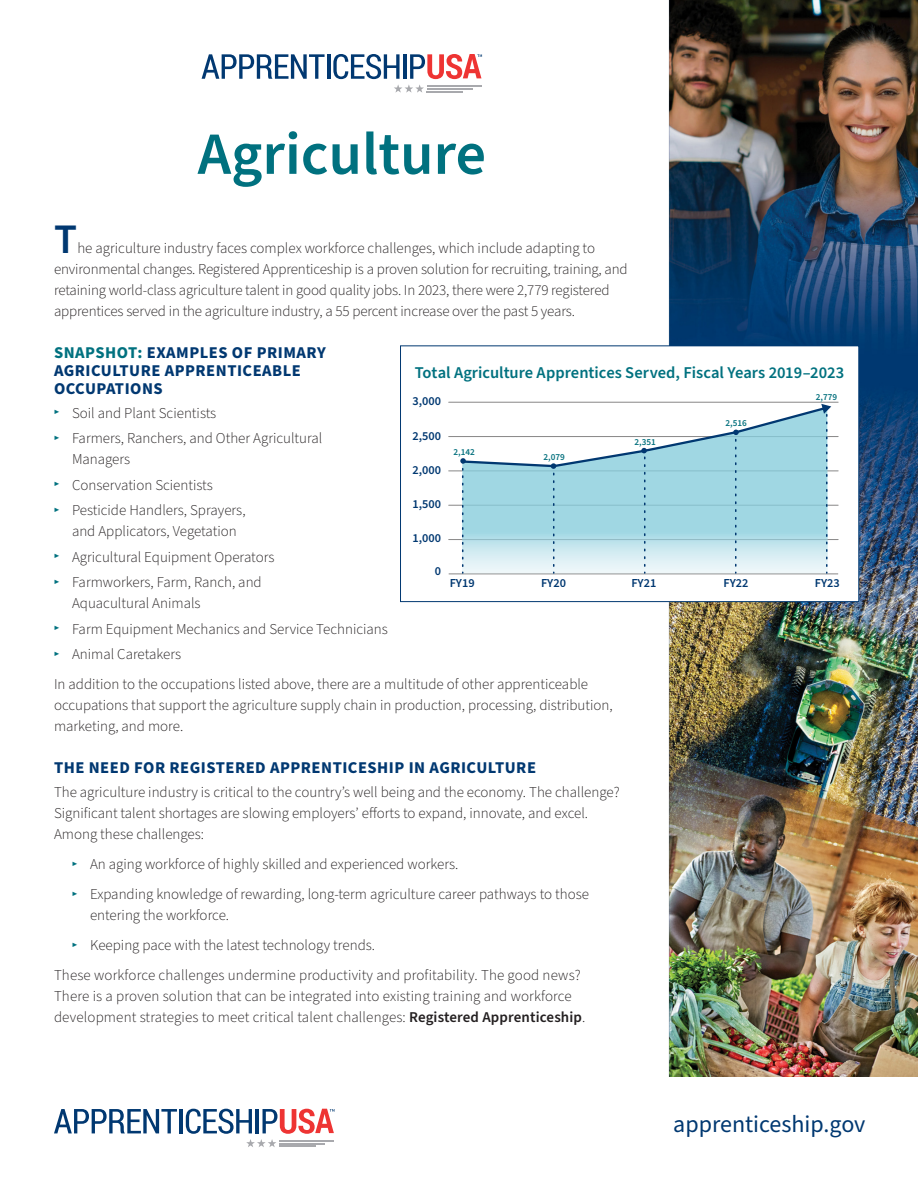
<style>
.page{position:relative;width:918px;height:1188px;background:#fff}
.page>*{position:absolute;margin:0;border:0;box-sizing:border-box;transform-origin:0 0}
.t1{font:600 60px "Source Sans Pro";color:#00717f}
.BodyText1_wDropCap{font:600 42px "Source Sans Pro";color:#013871}
.t2{font:24px "Source Sans Pro";color:#013871}
.t3{font:700 16.5px/18px "Source Sans Pro";letter-spacing:.03em;color:#013871}
.t4{font:600 16.5px "Source Sans Pro";color:#00717f}
.BodyText1_wDropCap-2{font:300 15px/21px "Source Sans Pro";color:#231f20}
.BodyText1__6{font:300 15px/21px "Source Sans Pro";color:#231f20}
.t5{font:600 12.3px "Source Sans Pro";color:#013871}
.t6{font:600 9.15px "Source Sans Pro";color:#07727f}
.s1{color:#00717f}
.s2{font-size:9px;color:#00717f}
.s3{font-weight:600}
</style>
<div class="page">
<img style="left:669px;top:0;width:249px;height:1076px">
<svg style="left:202px;top:54px;width:123px;height:25px"></svg>
<hr style="left:327px;top:54px;width:3px;height:25px;background:#013871">
<svg style="left:333px;top:54px;width:149px;height:39px"></svg>
<div style="left:401px;top:346px;width:458px;height:256px;background:#fff"></div>
<hr style="left:449px;top:402px;width:389px;height:1px;background:#888787">
<hr style="left:449px;top:436px;width:389px;height:1px;background:#888787">
<hr style="left:449px;top:505px;width:389px;height:1px;background:#888787">
<hr style="left:449px;top:471px;width:389px;height:1px;background:#888787">
<hr style="left:449px;top:539px;width:389px;height:1px;background:#888787">
<hr style="left:449px;top:574px;width:389px;height:1px;background:#888787">
<svg style="left:460px;top:404px;width:371px;height:169px"></svg>
<div style="left:400px;top:345px;width:459px;height:257px;border:1px solid #013871"></div>
<svg style="left:54px;top:1109px;width:123px;height:24px"></svg>
<hr style="left:179px;top:1109px;width:4px;height:24px;background:#013871">
<svg style="left:186px;top:1109px;width:148px;height:38px"></svg>
<h1 class="t1" style="left:198px;top:114px;width:290px">Agriculture</h1>
<p class="BodyText1_wDropCap" style="left:54px;top:211px;width:24px">T</p>
<p class="BodyText1_wDropCap-2" style="left:54px;top:238px;width:575px;text-indent:23px">he agriculture industry faces complex workforce challenges, which include adapting to environmental changes. Registered Apprenticeship is a proven solution for recruiting, training, and retaining world-class agriculture talent in good quality jobs. In 2023, there were 2,779 registered apprentices served in the agriculture industry, a 55 percent increase over the past 5 years.</p>
<h2 class="t3" style="left:54px;top:343px;width:273px"><span class="s1">SNAPSHOT:</span> EXAMPLES OF PRIMARY<br>AGRICULTURE APPRENTICEABLE<br>OCCUPATIONS</h2>
<p class="BodyText1_wDropCap-2" style="left:54px;top:403px;width:164px"><span class="s2">▶</span> Soil and Plant Scientists</p>
<p class="BodyText1_wDropCap-2" style="left:72px;top:428px;width:252px;text-indent:-18px"><span class="s2">▶</span> Farmers, Ranchers, and Other Agricultural<br>Managers</p>
<p class="BodyText1_wDropCap-2" style="left:54px;top:475px;width:160px"><span class="s2">▶</span> Conservation Scientists</p>
<p class="BodyText1_wDropCap-2" style="left:72px;top:500px;width:175px;text-indent:-18px"><span class="s2">▶</span> Pesticide Handlers, Sprayers, and Applicators, Vegetation</p>
<p class="BodyText1_wDropCap-2" style="left:54px;top:547px;width:222px"><span class="s2">▶</span> Agricultural Equipment Operators</p>
<p class="BodyText1_wDropCap-2" style="left:72px;top:572px;width:191px;text-indent:-18px"><span class="s2">▶</span> Farmworkers, Farm, Ranch, and<br>Aquacultural Animals</p>
<p class="BodyText1_wDropCap-2" style="left:54px;top:619px;width:335px"><span class="s2">▶</span> Farm Equipment Mechanics and Service Technicians</p>
<p class="BodyText1_wDropCap-2" style="left:54px;top:644px;width:129px"><span class="s2">▶</span> Animal Caretakers</p>
<p class="BodyText1__6" style="left:54px;top:674px;width:560px">In addition to the occupations listed above, there are a multitude of other apprenticeable occupations that support the agriculture supply chain in production, processing, distribution, marketing, and more.</p>
<h2 class="t3" style="left:54px;top:759px;width:484px">THE NEED FOR REGISTERED APPRENTICESHIP IN AGRICULTURE</h2>
<p class="BodyText1__6" style="left:54px;top:782px;width:567px">The agriculture industry is critical to the country’s well being and the economy. The challenge?<br>Significant talent shortages are slowing employers’ efforts to expand, innovate, and excel.<br>Among these challenges:</p>
<p class="BodyText1_wDropCap-2" style="left:72px;top:854px;width:388px"><span class="s2">▶</span> An aging workforce of highly skilled and experienced workers.</p>
<p class="BodyText1_wDropCap-2" style="left:90px;top:884px;width:501px;text-indent:-18px"><span class="s2">▶</span> Expanding knowledge of rewarding, long-term agriculture career pathways to those entering the workforce.</p>
<p class="BodyText1_wDropCap-2" style="left:72px;top:935px;width:305px"><span class="s2">▶</span> Keeping pace with the latest technology trends.</p>
<p class="BodyText1__6" style="left:54px;top:965px;width:533px">These workforce challenges undermine productivity and profitability. The good news?<br>There is a proven solution that can be integrated into existing training and workforce development strategies to meet critical talent challenges: <span class="s3">Registered Apprenticeship</span>.</p>
<p class="t4" style="left:415px;top:361px;width:431px">Total Agriculture Apprentices Served, Fiscal Years 2019–2023</p>
<p class="t6" style="left:816px;top:390px;width:23px">2,779</p>
<p class="t5" style="left:412px;top:393px;width:30px">3,000</p>
<p class="t5" style="left:412px;top:428px;width:30px">2,500</p>
<p class="t5" style="left:412px;top:462px;width:30px">2,000</p>
<p class="t6" style="left:726px;top:417px;width:23px">2,516</p>
<p class="t6" style="left:634px;top:436px;width:23px">2,351</p>
<p class="t6" style="left:454px;top:446px;width:23px">2,142</p>
<p class="t6" style="left:543px;top:450px;width:23px">2,079</p>
<p class="t5" style="left:412px;top:496px;width:30px">1,500</p>
<p class="t5" style="left:412px;top:530px;width:30px">1,000</p>
<p class="t5" style="left:435px;top:562px;width:8px">0</p>
<p class="t5" style="left:450px;top:574px;width:26px">FY19</p>
<p class="t5" style="left:541px;top:574px;width:26px">FY20</p>
<p class="t5" style="left:631px;top:574px;width:26px">FY21</p>
<p class="t5" style="left:724px;top:574px;width:26px">FY22</p>
<p class="t5" style="left:815px;top:574px;width:26px">FY23</p>
<p class="t2" style="left:673px;top:1108px;width:194px">apprenticeship.gov</p>
</div>
